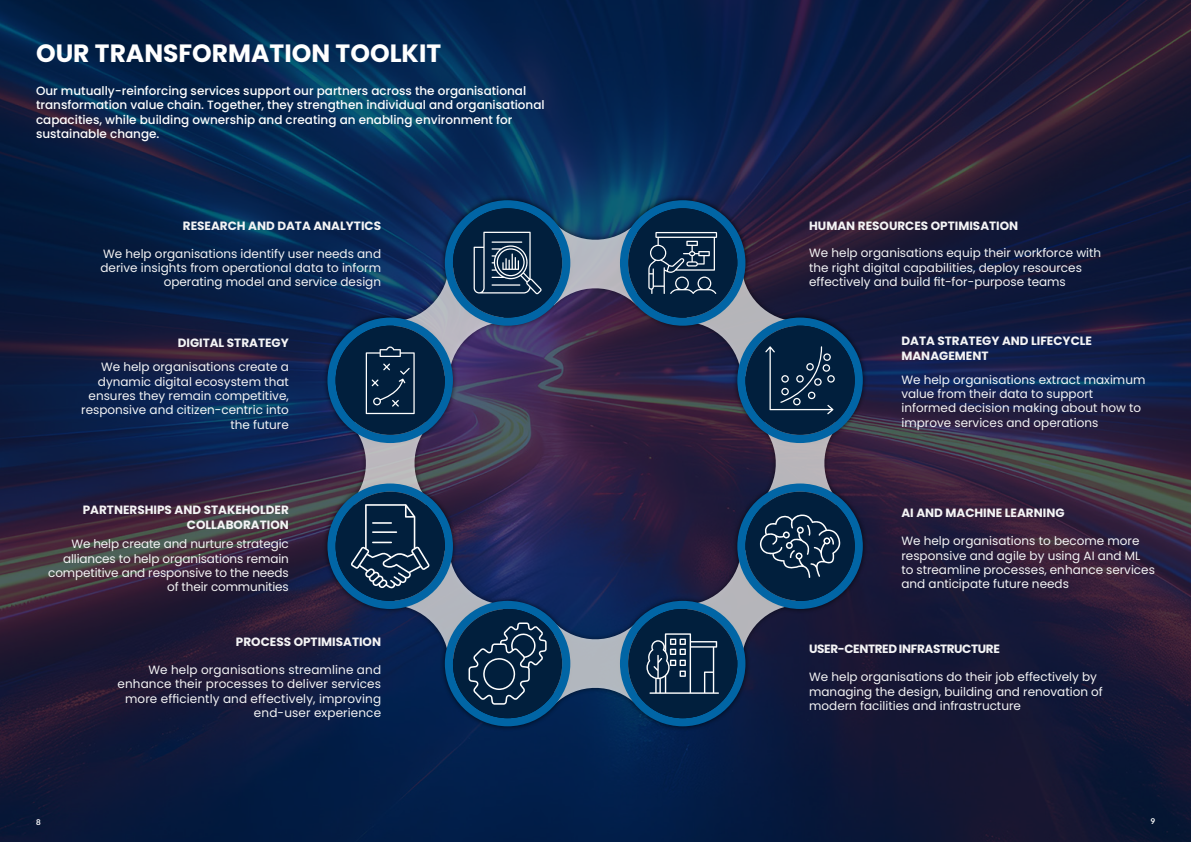
<style>
.page{position:relative;width:1191px;height:842px;background:#fff}
.page>*{position:absolute;margin:0;border:0;box-sizing:border-box;transform-origin:0 0}
.t1{font:700 25px "Poppins";color:#fff}
.t2{font:12px/14.4px "Poppins";color:#f4f4f5;text-align:right}
.t3{font:500 12px/14.4px "Poppins";color:#fff}
.t4{font:700 12px/14.4px "Poppins";color:#f4f4f5;text-align:right}
.t5{font:700 12px "Poppins";letter-spacing:-.03em;color:#f4f4f5}
.t6{font:700 8px "Lato";color:#fff}
</style>
<div class="page">
<img style="left:0;top:0;width:1191px;height:842px">
<div style="left:322px;top:195px;width:546px;height:537px;background:#000;opacity:.75"></div>
<svg style="left:327px;top:200px;width:536px;height:526px;background:#27375a"></svg>
<h1 class="t1" style="left:36px;top:39px;width:407px">OUR TRANSFORMATION TOOLKIT</h1>
<p class="t3" style="left:36px;top:83px;width:510px">Our mutually-reinforcing services support our partners across the organisational transformation value chain. Together, they strengthen individual and organisational capacities, while building ownership and creating an enabling environment for sustainable change.</p>
<p class="t4" style="left:183px;top:218px;width:200px">RESEARCH AND DATA ANALYTICS</p>
<p class="t2" style="left:100px;top:246px;width:282px">We help organisations identify user needs and derive insights from operational data to inform operating model and service design</p>
<p class="t4" style="left:178px;top:335px;width:113px">DIGITAL STRATEGY</p>
<p class="t2" style="left:81px;top:360px;width:209px">We help organisations create a dynamic digital ecosystem that ensures they remain competitive, responsive and citizen-centric into the future</p>
<p class="t4" style="left:83px;top:503px;width:207px">PARTNERSHIPS AND STAKEHOLDER<br>COLLABORATION</p>
<p class="t2" style="left:48px;top:537px;width:242px">We help create and nurture strategic alliances to help organisations remain competitive and responsive to the needs of their communities</p>
<p class="t6" style="left:36px;top:817px;width:6px">8</p>
<p class="t4" style="left:236px;top:635px;width:147px">PROCESS OPTIMISATION</p>
<p class="t2" style="left:117px;top:663px;width:265px">We help organisations streamline and enhance their processes to deliver services more efficiently and effectively, improving end-user experience</p>
<p class="t4" style="left:809px;top:218px;width:211px">HUMAN RESOURCES OPTIMISATION</p>
<p class="t2" style="left:809px;top:246px;width:293px;text-align:left">We help organisations equip their workforce with the right digital capabilities, deploy resources effectively and build fit-for-purpose teams</p>
<p class="t4" style="left:901px;top:334px;width:192px;text-align:left">DATA STRATEGY AND LIFECYCLE<br>MANAGEMENT</p>
<p class="t2" style="left:901px;top:372px;width:245px;text-align:left">We help organisations extract maximum value from their data to support informed decision making about how to improve services and operations</p>
<p class="t4" style="left:901px;top:506px;width:165px">AI AND MACHINE LEARNING</p>
<p class="t2" style="left:901px;top:534px;width:255px;text-align:left">We help organisations to become more responsive and agile by using AI and ML to streamline processes, enhance services and anticipate future needs</p>
<p class="t5" style="left:809px;top:642px;width:192px">USER-CENTRED INFRASTRUCTURE</p>
<p class="t2" style="left:809px;top:670px;width:295px;text-align:left">We help organisations do their job effectively by managing the design, building and renovation of modern facilities and infrastructure</p>
<p class="t6" style="left:1150px;top:816px;width:6px">9</p>
</div>
